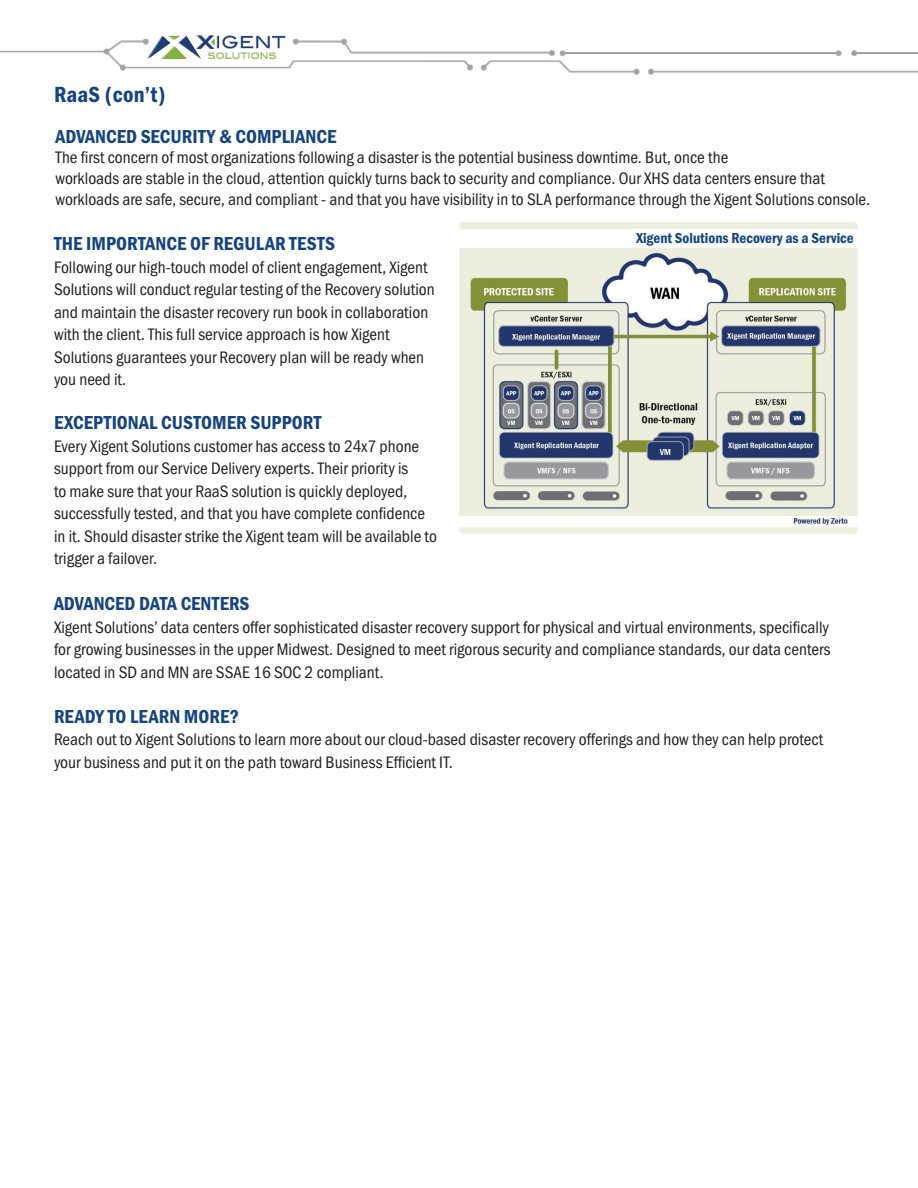
<style>
.page{position:relative;width:918px;height:1188px;background:#fff}
.page>*{position:absolute;margin:0;border:0;box-sizing:border-box;transform-origin:0 0}
.t1{font:22.65px "Franklin Gothic URW Con Dem";letter-spacing:.01em;color:#164481}
.t2{font:19.5px "Franklin Gothic URW Con Dem";color:#164481}
.t3{font:17.25px/22.5px "Franklin Gothic URW Con Boo";color:#231f20}
.t4{font:15px "Franklin Gothic URW Con Dem";color:#164481}
</style>
<div class="page">
<img style="left:458px;top:222px;width:401px;height:311px">
<div style="left:636px;top:230px;width:218px;height:16px;background:#fff"></div>
<img style="left:0;top:35px;width:918px;height:40px">
<p class="t1" style="left:54px;top:79px;width:113px">RaaS (con’t)</p>
<p class="t2" style="left:56px;top:123px;width:282px">ADVANCED SECURITY &amp; COMPLIANCE</p>
<p class="t3" style="left:56px;top:146px;width:674px">The first concern of most organizations following a disaster is the potential business downtime. But, once the</p>
<p class="t3" style="left:56px;top:167px;width:771px">workloads are stable in the cloud, attention quickly turns back to security and compliance. Our XHS data centers ensure that</p>
<p class="t3" style="left:56px;top:187px;width:816px">workloads are safe, secure, and compliant - and that you have visibility in to SLA performance through the Xigent Solutions console.</p>
<p class="t2" style="left:54px;top:231px;width:283px">THE IMPORTANCE OF REGULAR TESTS</p>
<p class="t3" style="left:54px;top:255px;width:382px">Following our high-touch model of client engagement, Xigent Solutions will conduct regular testing of the Recovery solution and maintain the disaster recovery run book in collaboration with the client. This full service approach is how Xigent Solutions guarantees your Recovery plan will be ready when you need it.</p>
<p class="t2" style="left:54px;top:410px;width:269px">EXCEPTIONAL CUSTOMER SUPPORT</p>
<p class="t3" style="left:54px;top:434px;width:384px">Every Xigent Solutions customer has access to 24x7 phone support from our Service Delivery experts. Their priority is<br>to make sure that your RaaS solution is quickly deployed, successfully tested, and that you have complete confidence in it. Should disaster strike the Xigent team will be available to trigger a failover.</p>
<p class="t2" style="left:54px;top:591px;width:197px">ADVANCED DATA CENTERS</p>
<p class="t3" style="left:54px;top:615px;width:778px;text-align:justify">Xigent Solutions’ data centers offer sophisticated disaster recovery support for physical and virtual environments, specifically for growing businesses in the upper Midwest. Designed to meet rigorous security and compliance standards, our data centers located in SD and MN are SSAE 16 SOC 2 compliant.</p>
<p class="t2" style="left:54px;top:703px;width:186px">READY TO LEARN MORE?</p>
<p class="t3" style="left:54px;top:728px;width:771px">Reach out to Xigent Solutions to learn more about our cloud-based disaster recovery offerings and how they can help protect your business and put it on the path toward Business Efficient IT.</p>
<p class="t4" style="left:636px;top:228px;width:219px">Xigent Solutions Recovery as a Service</p>
</div>
